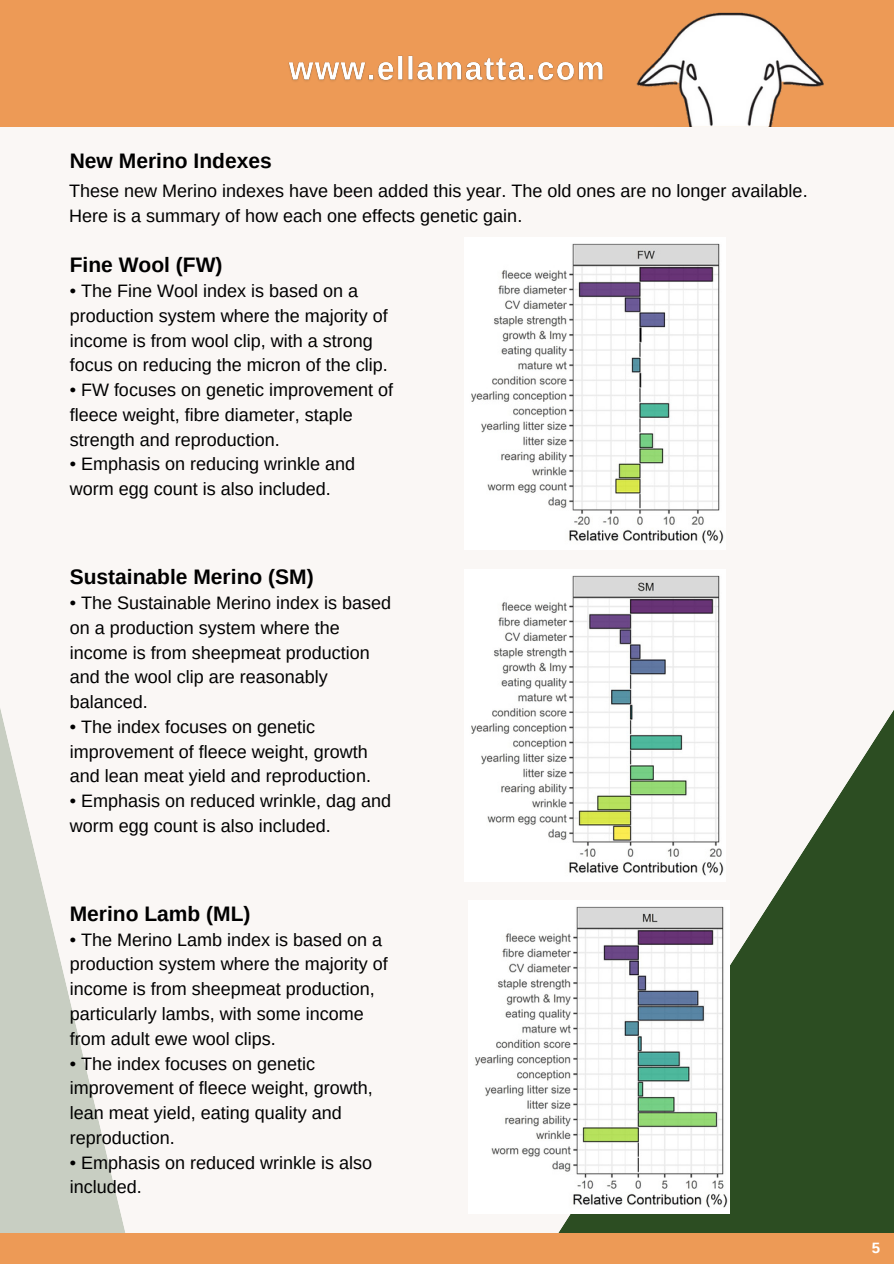
<style>
.page{position:relative;width:894px;height:1264px;background:#fff}
.page>*{position:absolute;margin:0;border:0;box-sizing:border-box;transform-origin:0 0}
.t1{font:700 21px "Arimo";color:#000}
.t2{font:18px/24.8px "Arimo";color:#000}
.t3{font:700 15px "Arimo";color:#fff}
</style>
<div class="page">
<div style="left:0;top:0;width:893px;height:1263px;background:#faf7f5"></div>
<svg style="left:0;top:708px;width:125px;height:524px"></svg>
<div style="left:0;top:0;width:893px;height:127px;background:#ed9a56"></div>
<svg style="left:559px;top:711px;width:334px;height:521px;fill:#2c4d22"></svg>
<div style="left:0;top:1232px;width:893px;height:31px;background:#ed9a56"></div>
<img style="left:636px;top:12px;width:188px;height:115px">
<img style="left:288px;top:55px;width:315px;height:27px">
<img style="left:471px;top:575px;width:254px;height:306px">
<img style="left:475px;top:901px;width:254px;height:312px">
<img style="left:471px;top:243px;width:253px;height:301px">
<p class="t1" style="left:70px;top:149px;width:203px">New Merino Indexes</p>
<p class="t2" style="left:69px;top:179px;width:740px">These new Merino indexes have been added this year. The old ones are no longer available.<br>Here is a summary of how each one effects genetic gain.</p>
<h2 class="t1" style="left:70px;top:253px;width:154px">Fine Wool (FW)</h2>
<p class="t2" style="left:70px;top:278px;width:319px">• The Fine Wool index is based on a production system where the majority of income is from wool clip, with a strong focus on reducing the micron of the clip.</p>
<p class="t2" style="left:70px;top:377px;width:325px">• FW focuses on genetic improvement of fleece weight, fibre diameter, staple strength and reproduction.</p>
<p class="t2" style="left:70px;top:452px;width:287px">• Emphasis on reducing wrinkle and worm egg count is also included.</p>
<p class="t1" style="left:70px;top:565px;width:245px">Sustainable Merino (SM)</p>
<p class="t2" style="left:70px;top:590px;width:323px">• The Sustainable Merino index is based on a production system where the income is from sheepmeat production and the wool clip are reasonably balanced.</p>
<p class="t2" style="left:70px;top:714px;width:303px">• The index focuses on genetic improvement of fleece weight, growth and lean meat yield and reproduction.</p>
<p class="t2" style="left:70px;top:788px;width:323px">• Emphasis on reduced wrinkle, dag and worm egg count is also included.</p>
<p class="t1" style="left:70px;top:901px;width:182px">Merino Lamb (ML)</p>
<p class="t2" style="left:70px;top:927px;width:319px">• The Merino Lamb index is based on a production system where the majority of income is from sheepmeat production, particularly lambs, with some income from adult ewe wool clips.</p>
<p class="t2" style="left:70px;top:1050px;width:304px">• The index focuses on genetic improvement of fleece weight, growth, lean meat yield, eating quality and reproduction.</p>
<p class="t2" style="left:70px;top:1149px;width:304px">• Emphasis on reduced wrinkle is also included.</p>
<p class="t3" style="left:871px;top:1239px;width:10px">5</p>
</div>
